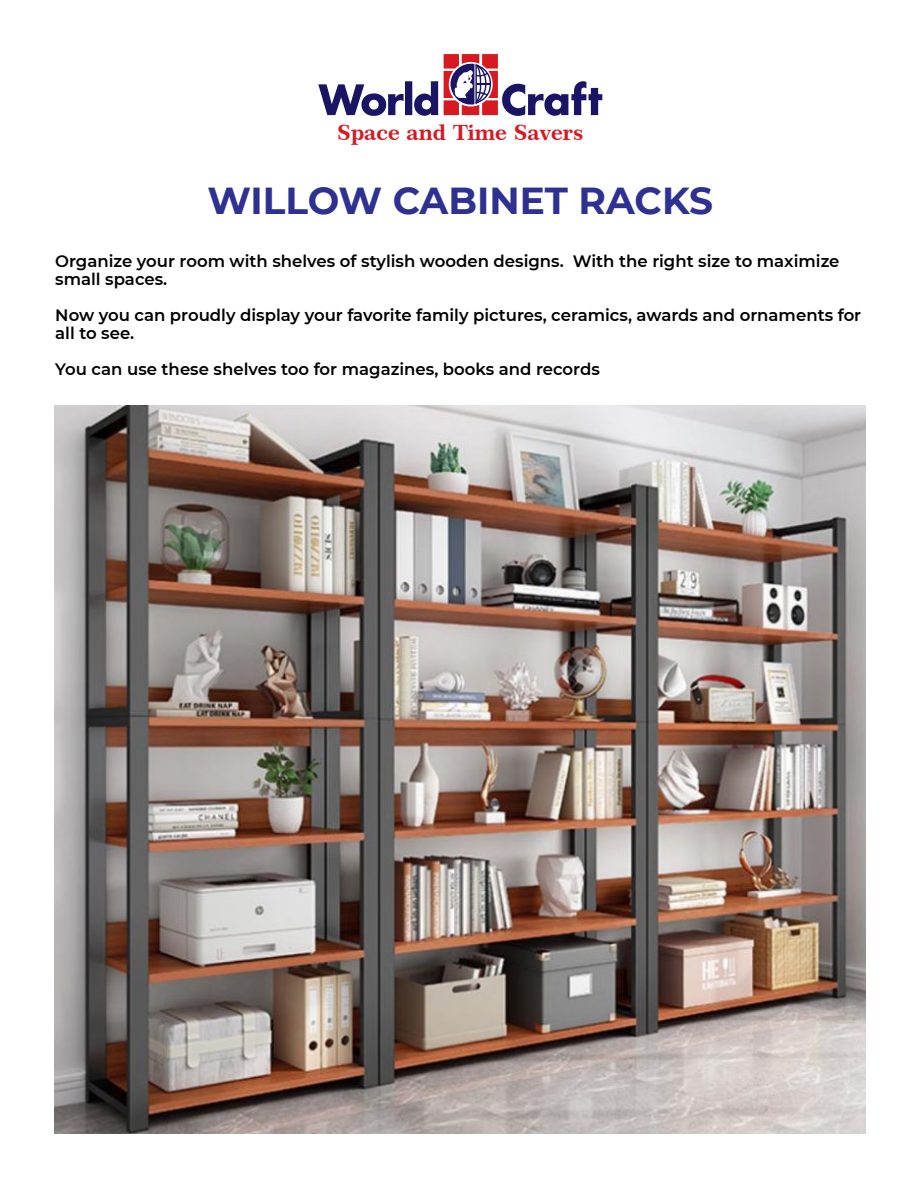
<style>
.page{position:relative;width:918px;height:1188px;background:#fff}
.page>*{position:absolute;margin:0;border:0;box-sizing:border-box;transform-origin:0 0}
.t1{font:700 37.5px "Montserrat";color:#2e3092}
.t2{font:21px "Century 751 BT Bold B";color:#d71920}
.t3{font:600 16.5px/18px "Montserrat";color:#000}
</style>
<div class="page">
<svg style="left:318px;top:81px;width:120px;height:35px"></svg>
<svg style="left:444px;top:54px;width:158px;height:62px"></svg>
<img style="left:54px;top:405px;width:812px;height:729px">
<p class="t2" style="left:337px;top:119px;width:248px">Space and Time Savers</p>
<h1 class="t1" style="left:207px;top:174px;width:507px">WILLOW CABINET RACKS</h1>
<p class="t3" style="left:55px;top:251px;width:786px">Organize your room with shelves of stylish wooden designs. With the right size to maximize small spaces.</p>
<p class="t3" style="left:55px;top:305px;width:807px">Now you can proudly display your favorite family pictures, ceramics, awards and ornaments for all to see.</p>
<p class="t3" style="left:55px;top:359px;width:546px">You can use these shelves too for magazines, books and records</p>
</div>
